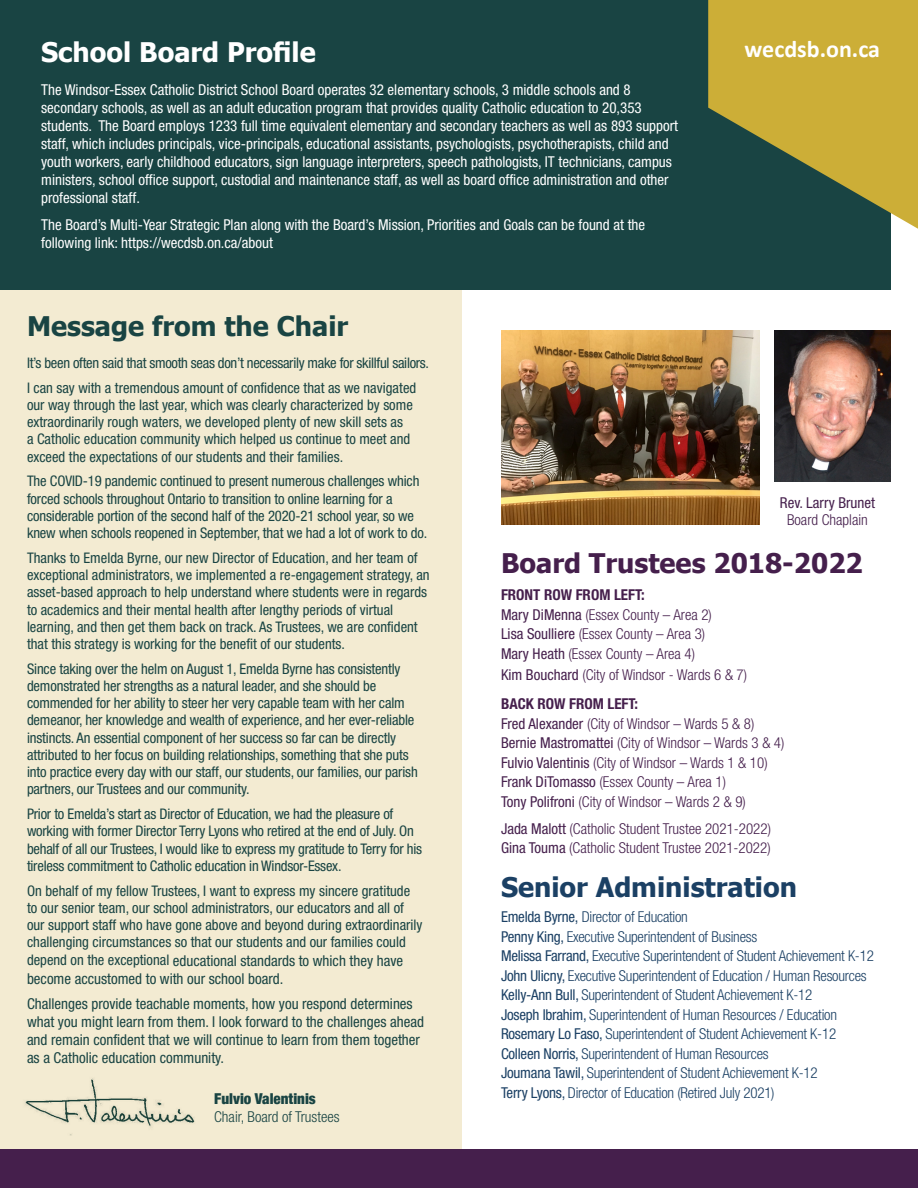
<style>
.page{position:relative;width:918px;height:1188px;background:#fff}
.page>*{position:absolute;margin:0;border:0;box-sizing:border-box;transform-origin:0 0}
.t1{font:700 27px "Tahoma";color:#451f4c}
.t2{font:700 27px "Tahoma";color:#1b4064}
.t3{font:700 27px "Tahoma";color:#194443}
.t4{font:700 27px "Tahoma";color:#fff}
.t5{font:700 24px "Calibri";color:#fff}
.t6{font:condensed 15px/18px "Helvetica Neue";color:#fff}
.t7{font:300 condensed 15px/19.5px "Helvetica Neue";letter-spacing:-.015em;color:#1b4064}
.t8{font:300 condensed 15px/19.5px "Helvetica Neue";color:#451f4c}
.t9{font:condensed 15px/18px "Helvetica Neue";color:#194443}
.t10{font:300 condensed 15px/18px "Helvetica Neue";color:#194443}
.t11{font:condensed 15px/16.5px "Helvetica Neue";color:#451f4c;text-align:center}
.t12{font:condensed 14.7px/17.2px "Helvetica Neue";letter-spacing:-.01em;color:#194443}
.s1{font-size:14.7px}
.s2{font-weight:900}
.s3{font-weight:300}
.s4{font-weight:700}
.s5{font-weight:400}
</style>
<div class="page">
<div style="left:0;top:289px;width:461px;height:899px;background:#f3ebd2"></div>
<div style="left:0;top:0;width:891px;height:289px;background:#194443"></div>
<svg style="left:708px;top:0;width:210px;height:229px;fill:#ccae37"></svg>
<img style="left:501px;top:330px;width:259px;height:195px">
<img style="left:775px;top:330px;width:116px;height:151px">
<img style="left:25px;top:1078px;width:170px;height:58px">
<div style="left:0;top:1149px;width:918px;height:39px;background:#451f4c"></div>
<p class="t4" style="left:41px;top:33px;width:276px">School Board Profile</p>
<p class="t6" style="left:41px;top:80px;width:638px">The Windsor-Essex Catholic District School Board operates 32 elementary schools, 3 middle schools and 8 secondary schools, as well as an adult education program that provides quality Catholic education to 20,353 students. The Board employs 1233 full time equivalent elementary and secondary teachers as well as 893 support staff, which includes principals, vice-principals, educational assistants, psychologists, psychotherapists, child and youth workers, early childhood educators, sign language interpreters, speech pathologists, IT technicians, campus ministers, school office support, custodial and maintenance staff, as well as board office administration and other professional staff.</p>
<p class="t6" style="left:41px;top:215px;width:606px">The Board’s Multi-Year Strategic Plan along with the Board’s Mission, Priorities and Goals can be found at the following link: https://wecdsb.on.ca/about</p>
<p class="t5" style="left:745px;top:34px;width:137px">wecdsb.on.ca</p>
<p class="t3" style="left:27px;top:307px;width:323px">Message from the Chair</p>
<p class="t12" style="left:27px;top:350px;width:404px;line-height:24.8px">It’s been often said that smooth seas don’t necessarily make for skillful sailors.<br>I can say with a tremendous amount of confidence that as we navigated</p>
<p class="t12" style="left:27px;top:396px;width:387px">our way through the last year, which was clearly characterized by some extraordinarily rough waters, we developed plenty of new skill sets as a Catholic education community which helped us continue to meet and exceed the expectations of our students and their families.</p>
<p class="t12" style="left:27px;top:472px;width:402px">The COVID-19 pandemic continued to present numerous challenges which forced schools throughout Ontario to transition to online learning for a considerable portion of the second half of the 2020-21 school year, so we knew when schools reopened in September, that we had a lot of work to do.</p>
<p class="t12" style="left:27px;top:549px;width:404px">Thanks to Emelda Byrne, our new Director of Education, and her team of exceptional administrators, we implemented a re-engagement strategy, an asset-based approach to help understand where students were in regards to academics and their mental health after lengthy periods of virtual learning, and then get them back on track. As Trustees, we are confident that this strategy is working for the benefit of our students.</p>
<p class="t12" style="left:27px;top:660px;width:392px">Since taking over the helm on August 1, Emelda Byrne has consistently demonstrated her strengths as a natural leader, and she should be commended for her ability to steer her very capable team with her calm demeanor, her knowledge and wealth of experience, and her ever-reliable instincts. An essential component of her success so far can be directly attributed to her focus on building relationships, something that she puts into practice every day with our staff, our students, our families, our parish partners, our Trustees and our community.</p>
<p class="t12" style="left:27px;top:805px;width:397px">Prior to Emelda’s start as Director of Education, we had the pleasure of working with former Director Terry Lyons who retired at the end of July. On behalf of all our Trustees, I would like to express my gratitude to Terry for his tireless commitment to Catholic education in Windsor-Essex.</p>
<p class="t12" style="left:27px;top:882px;width:397px">On behalf of my fellow Trustees, I want to express my sincere gratitude to our senior team, our school administrators, our educators and all of our support staff who have gone above and beyond during extraordinarily challenging circumstances so that our students and our families could</p>
<p class="t9" style="left:27px;top:951px;width:378px"><span class="s1">depend on the exceptional</span> educational standards to which they have become accustomed to with our school board.</p>
<p class="t9" style="left:27px;top:995px;width:399px">Challenges provide teachable moments, how you respond determines what you might learn from them. I look forward to the challenges ahead and remain confident that we will continue to learn from them together as a Catholic education community.</p>
<p class="t10" style="left:214px;top:1089px;width:127px"><span class="s2">Fulvio Valentinis<br></span>Chair, Board of Trustees</p>
<p class="t11" style="left:780px;top:495px;width:97px">Rev. Larry Brunet<br><span class="s3">Board Chaplain</span></p>
<p class="t1" style="left:501px;top:544px;width:363px">Board Trustees 2018-2022</p>
<p class="t8" style="left:501px;top:585px;width:212px"><span class="s4">FRONT ROW FROM LEFT:<br></span><span class="s5">Mary DiMenna</span> (Essex County – Area 2)<br><span class="s5">Lisa Soulliere</span> (Essex County – Area 3)<br><span class="s5">Mary Heath</span> (Essex County – Area 4)</p>
<p class="t8" style="left:501px;top:660px;width:248px;line-height:29.1px"><span class="s5">Kim Bouchard</span> (City of Windsor - Wards 6 &amp; 7)<br><span class="s4">BACK ROW FROM LEFT:</span></p>
<p class="t8" style="left:501px;top:714px;width:285px"><span class="s5">Fred Alexander</span> (City of Windsor – Wards 5 &amp; 8)<br><span class="s5">Bernie Mastromattei</span> (City of Windsor – Wards 3 &amp; 4)<br><span class="s5">Fulvio Valentinis</span> (City of Windsor – Wards 1 &amp; 10)<br><span class="s5">Frank DiTomasso</span> (Essex County – Area 1)<br><span class="s5">Tony Polifroni</span> (City of Windsor – Wards 2 &amp; 9)</p>
<p class="t8" style="left:501px;top:819px;width:271px"><span class="s5">Jada Malott</span> (Catholic Student Trustee 2021-2022)<br><span class="s5">Gina Touma</span> (Catholic Student Trustee 2021-2022)</p>
<p class="t2" style="left:501px;top:868px;width:298px">Senior Administration</p>
<p class="t7" style="left:501px;top:907px;width:374px"><span class="s5">Emelda Byrne,</span> Director of Education<br><span class="s5">Penny King,</span> Executive Superintendent of Business<br><span class="s5">Melissa Farrand,</span> Executive Superintendent of Student Achievement K-12<br><span class="s5">John Ulicny,</span> Executive Superintendent of Education / Human Resources <span class="s5">Kelly-Ann Bull,</span> Superintendent of Student Achievement K-12<br><span class="s5">Joseph Ibrahim,</span> Superintendent of Human Resources / Education <span class="s5">Rosemary Lo Faso,</span> Superintendent of Student Achievement K-12<br><span class="s5">Colleen Norris,</span> Superintendent of Human Resources<br><span class="s5">Joumana Tawil,</span> Superintendent of Student Achievement K-12<br><span class="s5">Terry Lyons,</span> Director of Education (Retired July 2021)</p>
</div>
